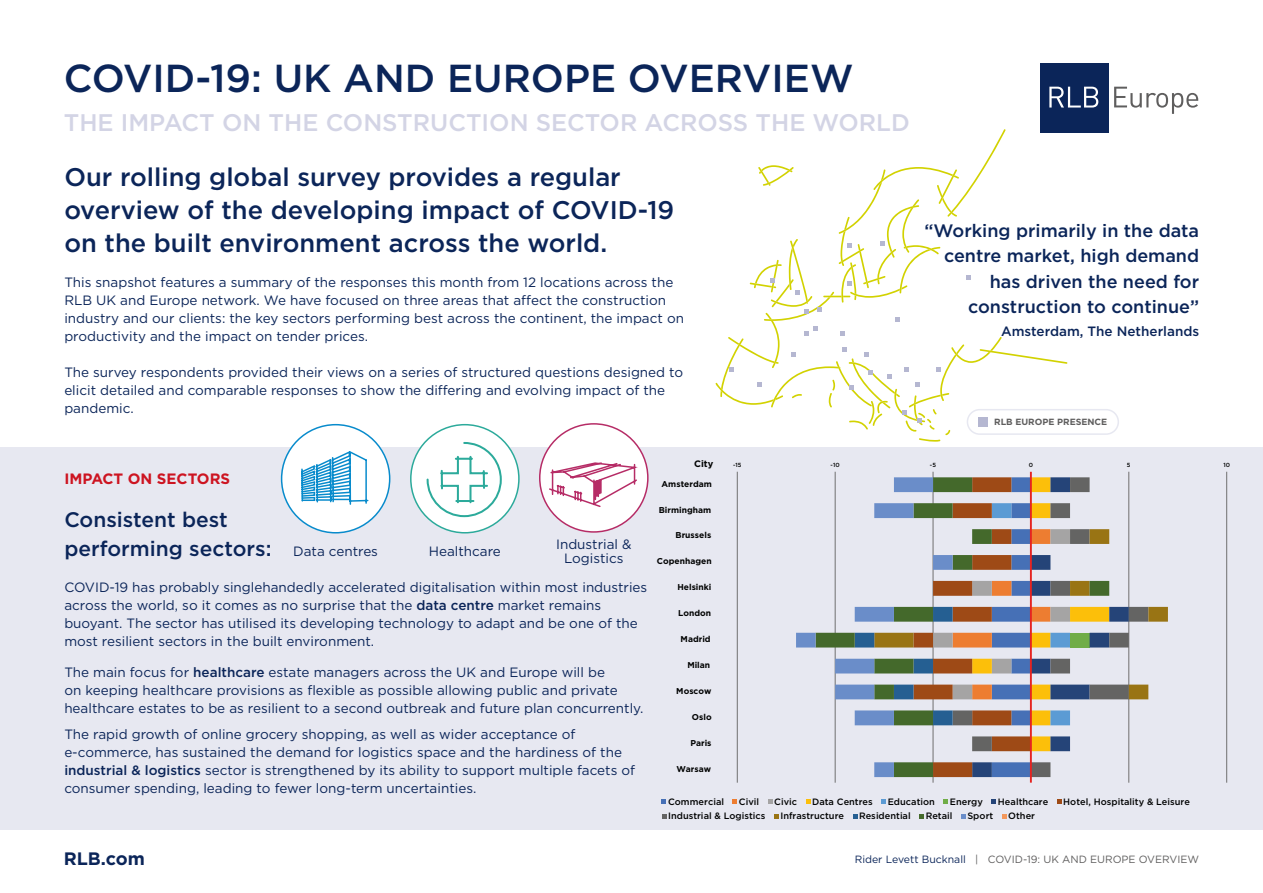
<style>
.page{position:relative;width:1263px;height:893px;background:#fff}
.page>*{position:absolute;margin:0;border:0;box-sizing:border-box;transform-origin:0 0}
.t1{font:500 39px "Gotham";color:#0b2559}
.t2{font:500 25.5px/33px "Gotham";color:#0b2559}
.t3{font:500 24px "Gotham";color:#d3d4e5}
.t4{font:500 21px/28.5px "Gotham";color:#0b2559}
.t5{font:500 18px/25.5px "Gotham";color:#0b2559;text-align:right}
.t6{font:700 18px "Gotham";color:#0b2559}
.t7{font:700 15px "Gotham";color:#cd1421}
.t8{font:13.5px/18px "Gotham";color:#0b2559}
.t9{font:500 13.5px "Gotham";color:#0b2559}
.t10{font:10.5px "Gotham";color:#5f5e5e}
.t11{font:700 9.3px "Gotham";color:#010202}
.t12{font:500 9.15px "Gotham";color:#010202}
.t13{font:700 9px "Gotham";color:#5f5e5e}
.t14{font:700 8.55px "Gotham";color:#010202}
.t15{font:500 5.85px "Gotham";color:#010202}
.s1{font-weight:500}
.s2{color:#0b2559}
</style>
<div class="page">
<div style="left:1040px;top:64px;width:68px;height:69px;background:#0b2559"></div>
<svg style="left:1049px;top:87px;width:49px;height:21px"></svg>
<svg style="left:1114px;top:87px;width:84px;height:27px"></svg>
<div style="left:0;top:448px;width:1263px;height:382px;background:#e7e8f1"></div>
<hr style="left:1226px;top:472px;width:1px;height:311px;background:#706f6f">
<hr style="left:1128px;top:472px;width:1px;height:311px;background:#706f6f">
<hr style="left:933px;top:472px;width:1px;height:311px;background:#706f6f">
<hr style="left:835px;top:472px;width:1px;height:311px;background:#706f6f">
<hr style="left:737px;top:472px;width:1px;height:311px;background:#706f6f">
<svg style="left:1109px;top:477px;width:39px;height:300px"></svg>
<svg style="left:1109px;top:529px;width:59px;height:170px"></svg>
<svg style="left:952px;top:477px;width:157px;height:300px"></svg>
<svg style="left:796px;top:477px;width:156px;height:300px"></svg>
<hr style="left:1030px;top:472px;width:2px;height:311px;background:#e52421">
<svg style="left:662px;top:799px;width:4px;height:4px"></svg>
<svg style="left:733px;top:799px;width:4px;height:4px"></svg>
<svg style="left:768px;top:799px;width:4px;height:4px"></svg>
<svg style="left:806px;top:799px;width:4px;height:4px"></svg>
<svg style="left:881px;top:799px;width:5px;height:4px"></svg>
<svg style="left:943px;top:799px;width:5px;height:4px"></svg>
<svg style="left:991px;top:799px;width:5px;height:4px"></svg>
<svg style="left:1057px;top:799px;width:4px;height:4px"></svg>
<svg style="left:662px;top:814px;width:4px;height:4px"></svg>
<svg style="left:774px;top:814px;width:5px;height:4px"></svg>
<svg style="left:853px;top:814px;width:4px;height:4px"></svg>
<svg style="left:919px;top:814px;width:5px;height:4px"></svg>
<svg style="left:961px;top:814px;width:5px;height:4px"></svg>
<svg style="left:1002px;top:814px;width:4px;height:4px"></svg>
<div style="left:282px;top:425px;width:108px;height:108px;background:#fff;border-radius:50%"></div>
<div style="left:281px;top:424px;width:109px;height:109px;border:2px solid #088bcc;border-radius:50%"></div>
<svg style="left:301px;top:451px;width:68px;height:54px"></svg>
<div style="left:411px;top:425px;width:108px;height:108px;background:#fff;border-radius:50%"></div>
<div style="left:410px;top:424px;width:110px;height:109px;border:2px solid #2caa9b;border-radius:50%"></div>
<svg style="left:426px;top:441px;width:77px;height:77px"></svg>
<div style="left:540px;top:424px;width:108px;height:108px;background:#fff;border-radius:50%"></div>
<div style="left:539px;top:423px;width:110px;height:110px;border:2px solid #b62c66;border-radius:50%"></div>
<svg style="left:548px;top:462px;width:93px;height:46px"></svg>
<div style="left:967px;top:409px;width:152px;height:26px;border:2px solid #e7e8f1;border-radius:12px"></div>
<svg style="left:715px;top:129px;width:352px;height:313px"></svg>
<h1 class="t1" style="left:64px;top:56px;width:791px">COVID-19: UK AND EUROPE OVERVIEW</h1>
<h3 class="t3" style="left:64px;top:109px;width:847px">THE IMPACT ON THE CONSTRUCTION SECTOR ACROSS THE WORLD</h3>
<h2 class="t2" style="left:64px;top:160px;width:611px">Our rolling global survey provides a regular overview of the developing impact of COVID-19 on the built environment across the world.</h2>
<p class="t8" style="left:64px;top:273px;width:621px">This snapshot features a summary of the responses this month from 12 locations across the RLB UK and Europe network. We have focused on three areas that affect the construction industry and our clients: the key sectors performing best across the continent, the impact on productivity and the impact on tender prices.</p>
<p class="t8" style="left:64px;top:363px;width:620px">The survey respondents provided their views on a series of structured questions designed to elicit detailed and comparable responses to show the differing and evolving impact of the pandemic.</p>
<h3 class="t5" style="left:924px;top:217px;width:276px">“Working primarily in the data centre market, high demand has driven the need for construction to continue”</h3>
<p class="t9" style="left:1001px;top:323px;width:200px">Amsterdam, The Netherlands</p>
<p class="t13" style="left:994px;top:417px;width:115px">RLB EUROPE PRESENCE</p>
<p class="t7" style="left:64px;top:470px;width:167px">IMPACT ON SECTORS</p>
<h3 class="t4" style="left:64px;top:505px;width:209px">Consistent best performing sectors:</h3>
<p class="t8" style="left:293px;top:542px;width:86px">Data centres</p>
<p class="t8" style="left:556px;top:537px;width:77px;line-height:13.5px;text-align:center">Industrial &amp;<br>Logistics</p>
<p class="t8" style="left:429px;top:542px;width:74px">Healthcare</p>
<p class="t8" style="left:64px;top:578px;width:584px">COVID-19 has probably singlehandedly accelerated digitalisation within most industries across the world, so it comes as no surprise that the <span class="s1">data centre</span> market remains buoyant. The sector has utilised its developing technology to adapt and be one of the most resilient sectors in the built environment.</p>
<p class="t8" style="left:64px;top:663px;width:581px">The main focus for <span class="s1">healthcare</span> estate managers across the UK and Europe will be<br>on keeping healthcare provisions as flexible as possible allowing public and private healthcare estates to be as resilient to a second outbreak and future plan concurrently.</p>
<p class="t8" style="left:64px;top:725px;width:572px">The rapid growth of online grocery shopping, as well as wider acceptance of e-commerce, has sustained the demand for logistics space and the hardiness of the <span class="s1">industrial &amp; logistics</span> sector is strengthened by its ability to support multiple facets of consumer spending, leading to fewer long-term uncertainties.</p>
<p class="t11" style="left:694px;top:458px;width:21px">City</p>
<p class="t15" style="left:733px;top:461px;width:10px">-15</p>
<p class="t15" style="left:831px;top:461px;width:11px">-10</p>
<p class="t15" style="left:930px;top:461px;width:8px">-5</p>
<p class="t15" style="left:1029px;top:461px;width:6px">0</p>
<p class="t15" style="left:1127px;top:461px;width:5px">5</p>
<p class="t15" style="left:1223px;top:461px;width:8px">10</p>
<p class="t14" style="left:661px;top:479px;width:52px">Amsterdam</p>
<p class="t14" style="left:659px;top:505px;width:54px">Birmingham</p>
<p class="t14" style="left:675px;top:530px;width:37px">Brussels</p>
<p class="t14" style="left:657px;top:556px;width:56px">Copenhagen</p>
<p class="t14" style="left:677px;top:582px;width:36px">Helsinki</p>
<p class="t14" style="left:678px;top:608px;width:34px">London</p>
<p class="t14" style="left:680px;top:634px;width:32px">Madrid</p>
<p class="t14" style="left:687px;top:660px;width:24px">Milan</p>
<p class="t14" style="left:676px;top:686px;width:37px">Moscow</p>
<p class="t14" style="left:692px;top:712px;width:21px">Oslo</p>
<p class="t14" style="left:690px;top:738px;width:23px">Paris</p>
<p class="t14" style="left:676px;top:764px;width:36px">Warsaw</p>
<p class="t12" style="left:668px;top:796px;width:58px">Commercial</p>
<p class="t12" style="left:739px;top:796px;width:22px">Civil</p>
<p class="t12" style="left:774px;top:796px;width:24px">Civic</p>
<p class="t12" style="left:812px;top:796px;width:62px">Data Centres</p>
<p class="t12" style="left:888px;top:796px;width:49px">Education</p>
<p class="t12" style="left:950px;top:796px;width:35px">Energy</p>
<p class="t12" style="left:998px;top:796px;width:52px">Healthcare</p>
<p class="t12" style="left:1063px;top:796px;width:128px">Hotel, Hospitality &amp; Leisure</p>
<p class="t12" style="left:668px;top:811px;width:99px">Industrial &amp; Logistics</p>
<p class="t12" style="left:780px;top:811px;width:65px">Infrastructure</p>
<p class="t12" style="left:859px;top:811px;width:53px">Residential</p>
<p class="t12" style="left:926px;top:811px;width:28px">Retail</p>
<p class="t12" style="left:967px;top:811px;width:27px">Sport</p>
<p class="t12" style="left:1008px;top:811px;width:28px">Other</p>
<h3 class="t6" style="left:64px;top:848px;width:82px">RLB.com</h3>
<p class="t10" style="left:855px;top:854px;width:346px"><span class="s2">Rider Levett Bucknall</span> | COVID-19: UK AND EUROPE OVERVIEW</p>
</div>
